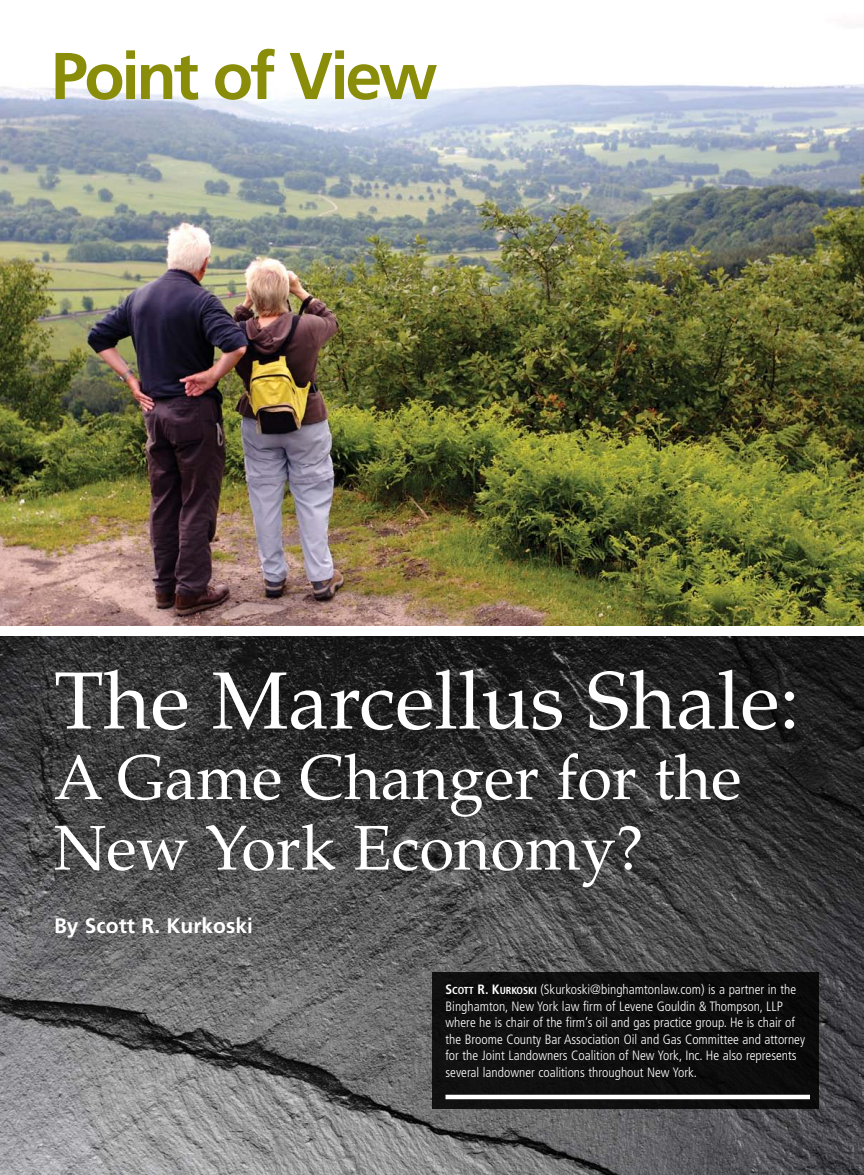
<style>
.page{position:relative;width:864px;height:1175px;background:#fff}
.page>*{position:absolute;margin:0;border:0;box-sizing:border-box;transform-origin:0 0}
.t1{font:81px "Palatino";color:#fff}
.t2{font:700 66px "Frutiger";letter-spacing:-.05em;color:#8a8d09}
.t3{font:63px/70.5px "Palatino";color:#fff}
.t4{font:700 21px "Frutiger";color:#fff}
.t5{font:300 condensed 13.5px/16.5px "Frutiger";color:#fff}
.s1{font-weight:700}
.s2{font-weight:700;font-size:10.2px}
</style>
<div class="page">
<img style="left:0;top:84px;width:864px;height:541px">
<img style="left:0;top:636px;width:864px;height:538px">
<div style="left:432px;top:972px;width:387px;height:136px;background:#0e0e0e"></div>
<div style="left:446px;top:1094px;width:364px;height:5px;background:#fff"></div>
<h2 class="t2" style="left:51px;top:37px;width:388px">Point of View</h2>
<h1 class="t1" style="left:54px;top:653px;width:747px">The Marcellus Shale:</h1>
<h3 class="t3" style="left:54px;top:743px;width:689px">A Game Changer for the<br>New York Economy?</h3>
<h3 class="t4" style="left:54px;top:913px;width:200px">By Scott R. Kurkoski</h3>
<p class="t5" style="left:446px;top:981px;width:361px"><span class="s1">S</span><span class="s2">COTT</span> <span class="s1">R. K</span><span class="s2">URKOSKI</span> (Skurkoski@binghamtonlaw.com) is a partner in the Binghamton, New York law firm of Levene Gouldin &amp; Thompson, LLP where he is chair of the firm’s oil and gas practice group. He is chair of the Broome County Bar Association Oil and Gas Committee and attorney for the Joint Landowners Coalition of New York, Inc. He also represents several landowner coalitions throughout New York.</p>
</div>
